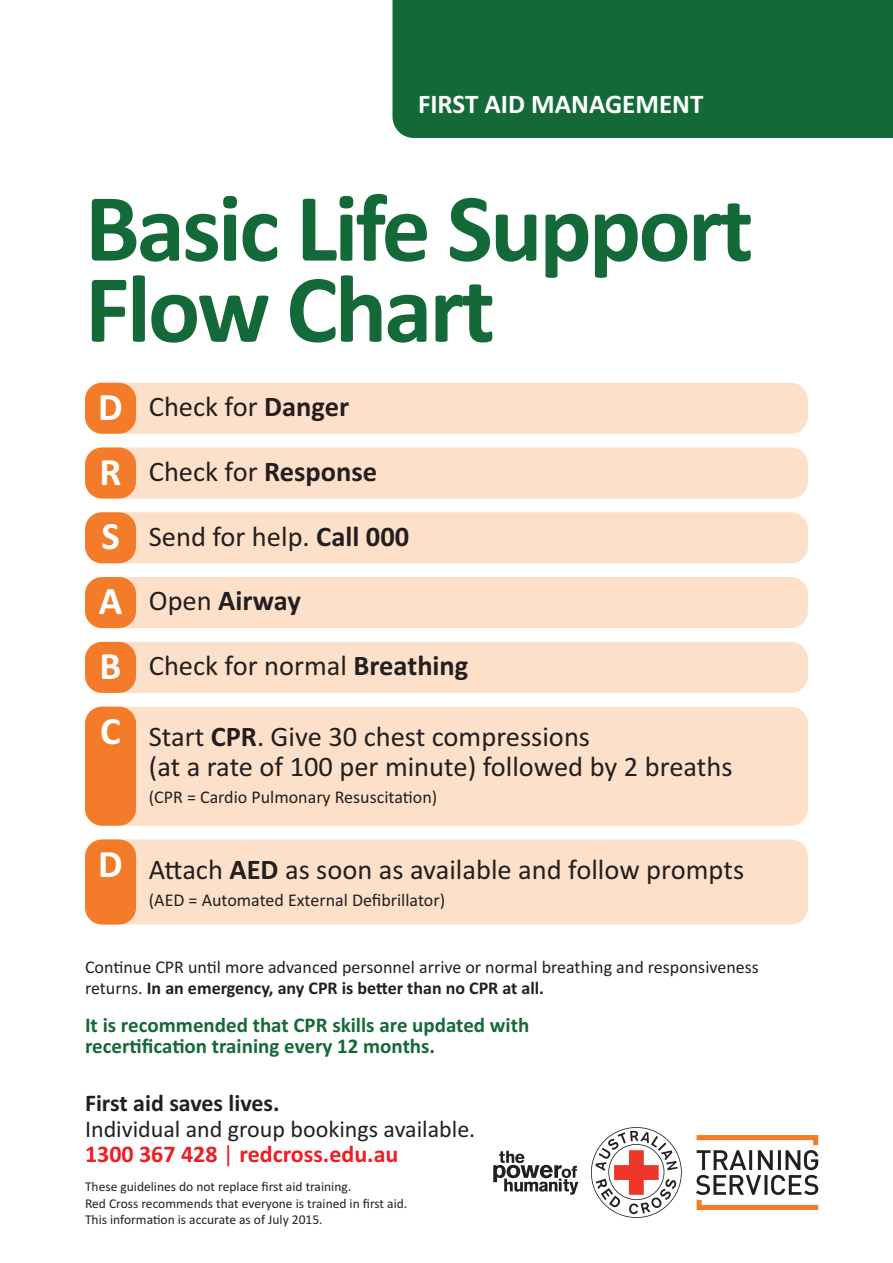
<style>
.page{position:relative;width:893px;height:1263px;background:#fff}
.page>*{position:absolute;margin:0;border:0;box-sizing:border-box;transform-origin:0 0}
.t1{font:700 97.5px/81px "Calibri";letter-spacing:-.03em;color:#146938}
.t2{font:700 39px "Calibri";color:#fff}
.t3{font:28.5px/30px "Calibri";color:#231f20}
.t4{font:700 28.5px "Calibri";color:#231f20}
.t5{font:700 27px "Calibri";color:#fff}
.t6{font:24px/25.5px "Calibri";color:#231f20}
.t7{font:700 24px "Calibri";color:#231f20}
.t8{font:700 21px/21px "Calibri";color:#146938}
.t9{font:18px/21px "Calibri";color:#231f20}
.t10{font:13.5px/16.5px "Calibri";color:#231f20}
.s1{font-weight:700;font-size:39px;color:#fff}
.s2{font-weight:700}
.s3{font-size:39px;color:#fff}
.s4{font-weight:400}
.s5{font-weight:700;color:#ee1d23}
.s6{color:#ee1d23}
</style>
<div class="page">
<div style="left:392px;top:0;width:501px;height:138px;background:#146938"></div>
<div style="left:85px;top:383px;width:723px;height:51px;background:#fde0c9;border-radius:17px"></div>
<div style="left:85px;top:383px;width:51px;height:51px;background:#f47b2a;border-radius:17px"></div>
<div style="left:85px;top:447px;width:723px;height:51px;background:#fde0c9;border-radius:17px"></div>
<div style="left:85px;top:447px;width:51px;height:51px;background:#f47b2a;border-radius:17px"></div>
<div style="left:85px;top:512px;width:723px;height:51px;background:#fde0c9;border-radius:17px"></div>
<div style="left:85px;top:512px;width:51px;height:51px;background:#f47b2a;border-radius:17px"></div>
<div style="left:85px;top:577px;width:723px;height:51px;background:#fde0c9;border-radius:17px"></div>
<div style="left:85px;top:577px;width:51px;height:51px;background:#f47b2a;border-radius:17px"></div>
<div style="left:85px;top:642px;width:723px;height:51px;background:#fde0c9;border-radius:17px"></div>
<div style="left:85px;top:642px;width:51px;height:51px;background:#f47b2a;border-radius:17px"></div>
<div style="left:85px;top:707px;width:723px;height:119px;background:#fde0c9;border-radius:17px"></div>
<div style="left:85px;top:707px;width:51px;height:119px;background:#f47b2a;border-radius:17px"></div>
<div style="left:85px;top:839px;width:723px;height:85px;background:#fde0c9;border-radius:17px"></div>
<div style="left:85px;top:839px;width:51px;height:85px;background:#f47b2a;border-radius:17px"></div>
<svg style="left:696px;top:1135px;width:122px;height:75px"></svg>
<svg style="left:493px;top:1127px;width:189px;height:91px"></svg>
<h3 class="t5" style="left:418px;top:95px;width:287px">FIRST AID MANAGEMENT</h3>
<h1 class="t1" style="left:85px;top:196px;width:670px">Basic Life Support<br>Flow Chart</h1>
<h3 class="t3" style="left:98px;top:394px;width:252px"><span class="s1">D</span> Check for <span class="s2">Danger</span></h3>
<h3 class="t3" style="left:100px;top:459px;width:279px"><span class="s1">R</span> Check for <span class="s2">Response</span></h3>
<h3 class="t3" style="left:101px;top:523px;width:309px"><span class="s1">S</span> Send for help. <span class="s2">Call 000</span></h3>
<h3 class="t4" style="left:99px;top:591px;width:204px"><span class="s3">A</span> <span class="s4">Open</span> Airway</h3>
<h3 class="t3" style="left:100px;top:653px;width:370px"><span class="s1">B</span> Check for normal <span class="s2">Breathing</span></h3>
<h2 class="t2" style="left:100px;top:717px;width:22px">C</h2>
<h2 class="t2" style="left:98px;top:850px;width:26px">D</h2>
<h3 class="t3" style="left:149px;top:724px;width:585px">Start <span class="s2">CPR</span>. Give 30 chest compressions<br>(at a rate of 100 per minute) followed by 2 breaths</h3>
<p class="t9" style="left:149px;top:788px;width:290px">(CPR = Cardio Pulmonary Resuscitation)</p>
<h3 class="t3" style="left:149px;top:857px;width:597px">Attach <span class="s2">AED</span> as soon as available and follow prompts</h3>
<p class="t9" style="left:149px;top:891px;width:298px">(AED = Automated External Defibrillator)</p>
<p class="t9" style="left:85px;top:958px;width:675px">Continue CPR until more advanced personnel arrive or normal breathing and responsiveness returns. <span class="s2">In an emergency, any CPR is better than no CPR at all.</span></p>
<p class="t8" style="left:85px;top:1016px;width:446px">It is recommended that CPR skills are updated with recertification training every 12 months.</p>
<h3 class="t7" style="left:85px;top:1095px;width:196px">First aid saves lives.</h3>
<h3 class="t6" style="left:85px;top:1118px;width:392px">Individual and group bookings available.<br><span class="s5">1300 367 428</span> <span class="s6">|</span> <span class="s5">redcross.edu.au</span></h3>
<p class="t10" style="left:85px;top:1180px;width:324px">These guidelines do not replace first aid training.<br>Red Cross recommends that everyone is trained in first aid.<br>This information is accurate as of July 2015.</p>
</div>
